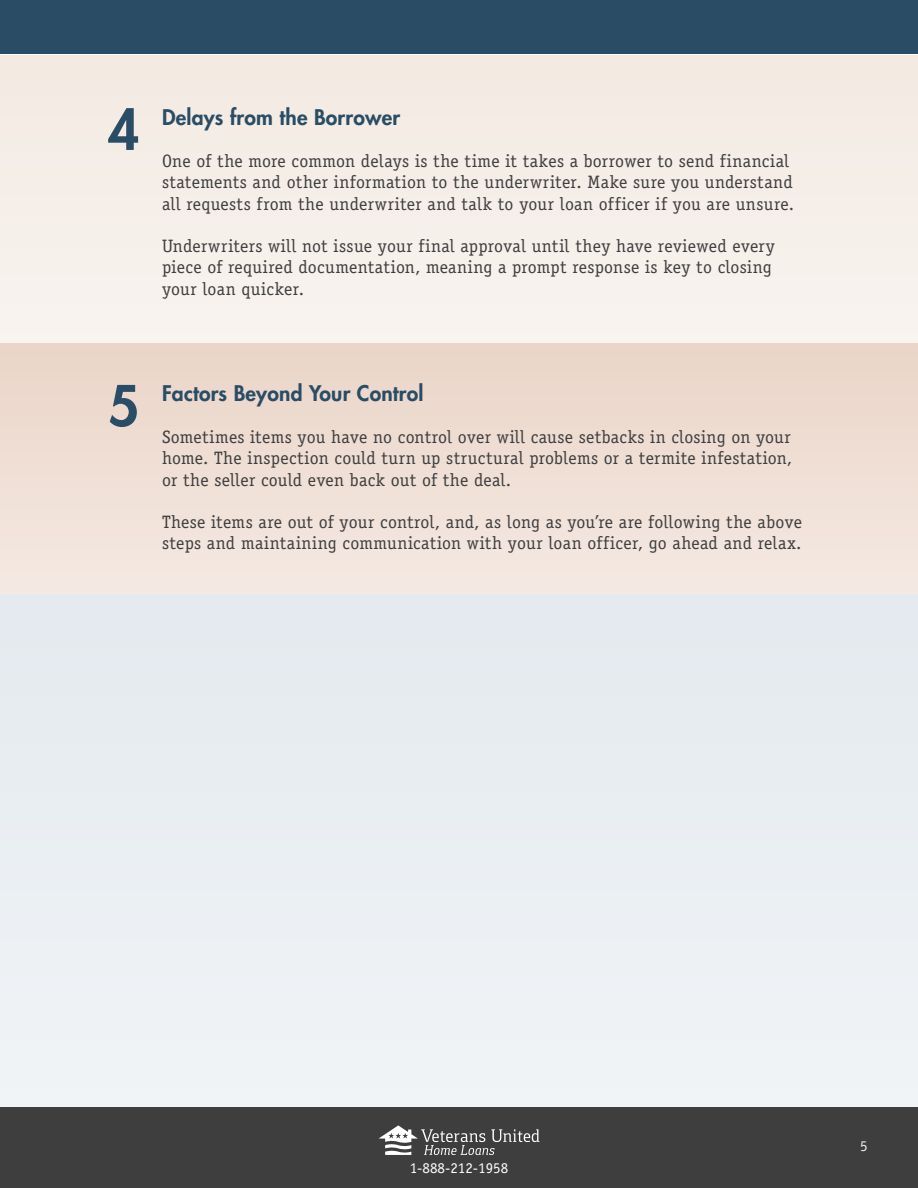
<style>
.page{position:relative;width:918px;height:1188px;background:#fff}
.page>*{position:absolute;margin:0;border:0;box-sizing:border-box;transform-origin:0 0}
.number{font:800 54.45px "Futura";color:#2a4c65}
.number-2{font:800 21px "Futura";letter-spacing:.01em;color:#2a4c65}
.Normal_wrd_1{font:18px/21.6px "Officina Serif";letter-spacing:.015em;color:#3e3e3f}
.t1{font:15px "Officina Sans";color:#fff}
.t2{font:15px "Officina Serif";color:#edeff0}
</style>
<div class="page">
<div style="left:0;top:344px;width:918px;height:250px;background:linear-gradient(to right,#efdfd5,#efdfd5)"></div>
<div style="left:0;top:56px;width:918px;height:288px;background:#f5efe9"></div>
<div style="left:0;top:0;width:918px;height:54px;background:#2a4c65"></div>
<div style="left:0;top:594px;width:918px;height:516px;background:#e4eaef"></div>
<div style="left:0;top:1107px;width:918px;height:81px;background:#3e3e3f"></div>
<svg style="left:379px;top:1125px;width:160px;height:30px"></svg>
<p class="number" style="left:108px;top:93px;width:33px">4</p>
<p class="number-2" style="left:162px;top:103px;width:240px">Delays from the Borrower</p>
<p class="Normal_wrd_1" style="left:162px;top:150px;width:634px">One of the more common delays is the time it takes a borrower to send financial statements and other information to the underwriter. Make sure you understand all requests from the underwriter and talk to your loan officer if you are unsure.</p>
<p class="Normal_wrd_1" style="left:162px;top:235px;width:614px">Underwriters will not issue your final approval until they have reviewed every piece of required documentation, meaning a prompt response is key to closing your loan quicker.</p>
<p class="number" style="left:108px;top:369px;width:33px">5</p>
<p class="number-2" style="left:162px;top:379px;width:263px">Factors Beyond Your Control</p>
<p class="Normal_wrd_1" style="left:162px;top:426px;width:632px;text-align:justify">Sometimes items you have no control over will cause setbacks in closing on your home. The inspection could turn up structural problems or a termite infestation, or the seller could even back out of the deal.</p>
<p class="Normal_wrd_1" style="left:162px;top:511px;width:642px">These items are out of your control, and, as long as you’re are following the above steps and maintaining communication with your loan officer, go ahead and relax.</p>
<p class="t1" style="left:410px;top:1159px;width:100px">1-888-212-1958</p>
<p class="t2" style="left:860px;top:1137px;width:9px">5</p>
</div>
